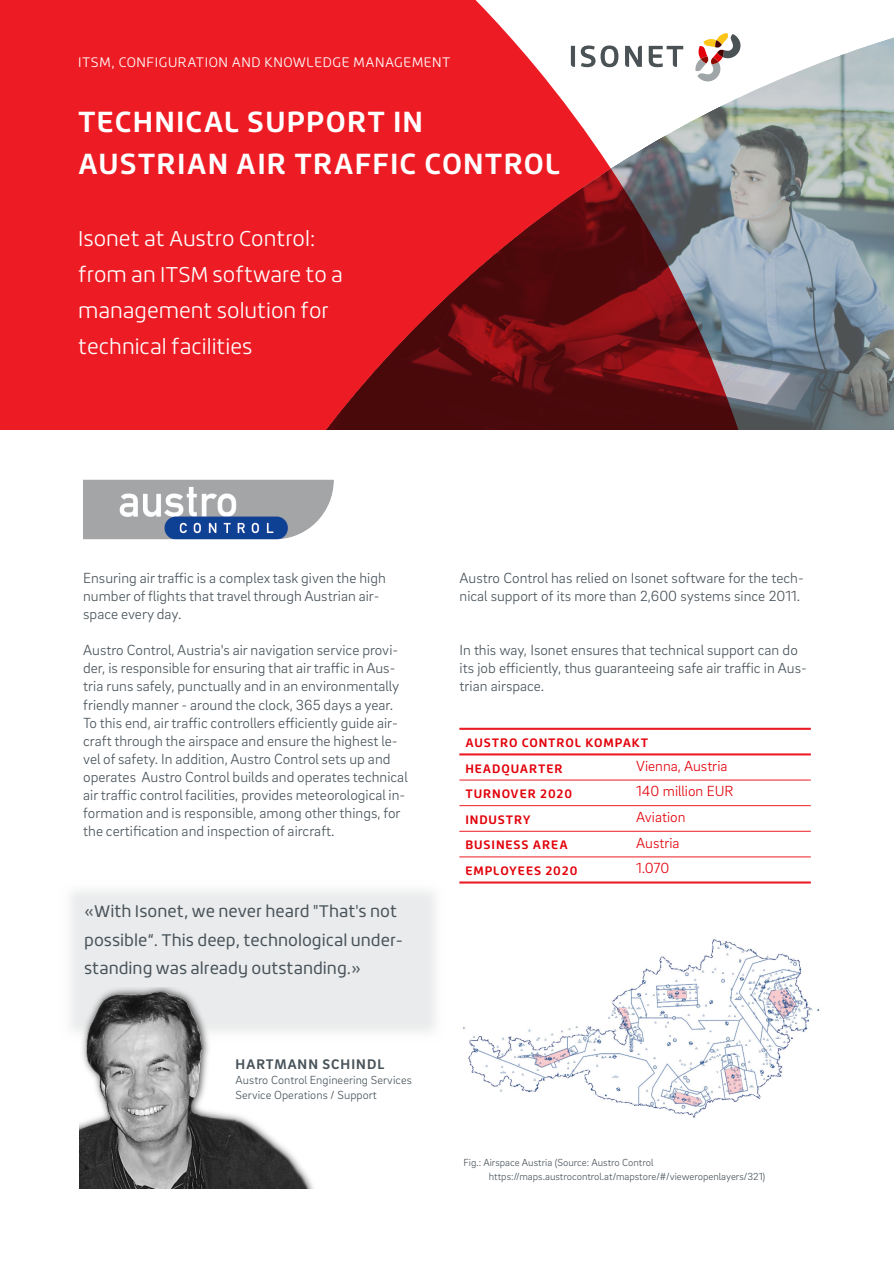
<style>
.page{position:relative;width:894px;height:1264px;background:#fff}
.page>*{position:absolute;margin:0;border:0;box-sizing:border-box;transform-origin:0 0}
.t1{font:700 28.5px/42px "Roihu";letter-spacing:.04em;color:#fff}
.t2{font:300 21px/36px "Roihu";color:#fff}
.t3{font:16.5px/28.5px "Roihu";color:#48535a}
.t4{font:300 15px/18px "Brix Sans";color:#48535a}
.t5{font:300 15px "Brix Sans";color:#e2000a}
.t6{font:700 14.25px "Brix Sans";letter-spacing:.075em;color:#48535a}
.t7{font:300 13.5px "Roihu";letter-spacing:.04em;color:#fff}
.t8{font:700 12px/25.7px "Roihu";letter-spacing:.075em;color:#e2000a}
.t9{font:300 12px/15px "Brix Sans";letter-spacing:.005em;color:#48535a}
.t10{font:300 10.5px/14.2px "Brix Sans";color:#48535a}
</style>
<div class="page">
<div style="left:313px;top:6px;width:580px;height:498px;background:#a0a5a7;opacity:.5"></div>
<div style="left:0;top:0;width:611px;height:430px;background:#ed1c24"></div>
<svg style="left:190px;top:169px;width:608px;height:262px;background:#a42d34"></svg>
<div style="left:0;top:431px;width:893px;height:432px;background:#fff"></div>
<svg style="left:570px;top:45px;width:48px;height:22px"></svg>
<svg style="left:625px;top:46px;width:16px;height:21px"></svg>
<svg style="left:648px;top:46px;width:35px;height:21px"></svg>
<svg style="left:694px;top:33px;width:46px;height:48px"></svg>
<hr style="left:459px;top:779px;width:351px;height:1px;background:#ed1c24">
<hr style="left:459px;top:805px;width:351px;height:1px;background:#ed1c24">
<hr style="left:459px;top:830px;width:351px;height:1px;background:#ed1c24">
<hr style="left:459px;top:856px;width:351px;height:1px;background:#ed1c24">
<hr style="left:459px;top:727px;width:351px;height:2px;background:#ed1c24">
<hr style="left:459px;top:753px;width:351px;height:2px;background:#ed1c24">
<hr style="left:459px;top:881px;width:351px;height:2px;background:#ed1c24">
<img style="left:83px;top:479px;width:250px;height:61px">
<img style="left:79px;top:990px;width:233px;height:197px">
<img style="left:462px;top:939px;width:358px;height:178px">
<p class="t7" style="left:78px;top:56px;width:374px">ITSM, CONFIGURATION AND KNOWLEDGE MANAGEMENT</p>
<h1 class="t1" style="left:78px;top:103px;width:483px">TECHNICAL SUPPORT IN<br>AUSTRIAN AIR TRAFFIC CONTROL</h1>
<h2 class="t2" style="left:78px;top:222px;width:266px">Isonet at Austro Control: from an ITSM software to a management solution for technical facilities</h2>
<p class="t4" style="left:83px;top:571px;width:304px">Ensuring air traffic is a complex task given the high number of flights that travel through Austrian air&shy;space every day.</p>
<p class="t4" style="left:83px;top:643px;width:326px">Austro Control, Austria's air navigation service provi&shy;der, is responsible for ensuring that air traffic in Aus&shy;tria runs safely, punctually and in an environmentally friendly manner - around the clock, 365 days a year.<br>To this end, air traffic controllers efficiently guide air&shy;craft through the airspace and ensure the highest le&shy;vel of safety. In addition, Austro Control sets up and operates Austro Control builds and operates technical air traffic control facilities, provides meteorological in&shy;formation and is responsible, among other things, for the certification and inspection of aircraft.</p>
<p class="t3" style="left:84px;top:898px;width:320px">«With Isonet, we never heard "That's not possible“. This deep, technological under&shy;standing was already outstanding.»</p>
<p class="t6" style="left:235px;top:1058px;width:150px">HARTMANN SCHINDL</p>
<p class="t9" style="left:235px;top:1073px;width:178px">Austro Control Engineering Services<br>Service Operations / Support</p>
<p class="t4" style="left:459px;top:571px;width:345px">Austro Control has relied on Isonet software for the tech&shy;nical support of its more than 2,600 systems since 2011.</p>
<p class="t4" style="left:459px;top:643px;width:349px">In this way, Isonet ensures that technical support can do its job efficiently, thus guaranteeing safe air traffic in Aus&shy;trian airspace.</p>
<p class="t8" style="left:465px;top:730px;width:184px">AUSTRO CONTROL KOMPAKT<br>HEADQUARTER</p>
<p class="t5" style="left:636px;top:759px;width:93px">Vienna, Austria</p>
<p class="t8" style="left:465px;top:781px;width:108px">TURNOVER 2020</p>
<p class="t5" style="left:636px;top:785px;width:99px">140 million EUR</p>
<p class="t8" style="left:465px;top:807px;width:67px">INDUSTRY</p>
<p class="t5" style="left:636px;top:811px;width:51px">Aviation</p>
<p class="t8" style="left:465px;top:833px;width:104px">BUSINESS AREA</p>
<p class="t5" style="left:636px;top:836px;width:45px">Austria</p>
<p class="t8" style="left:465px;top:858px;width:113px">EMPLOYEES 2020</p>
<p class="t5" style="left:636px;top:862px;width:35px">1.070</p>
<p class="t10" style="left:489px;top:1156px;width:278px;text-indent:-26px">Fig.: Airspace Austria (Source: Austro Control https://maps.austrocontrol.at/mapstore/#/vieweropenlayers/321)</p>
</div>
